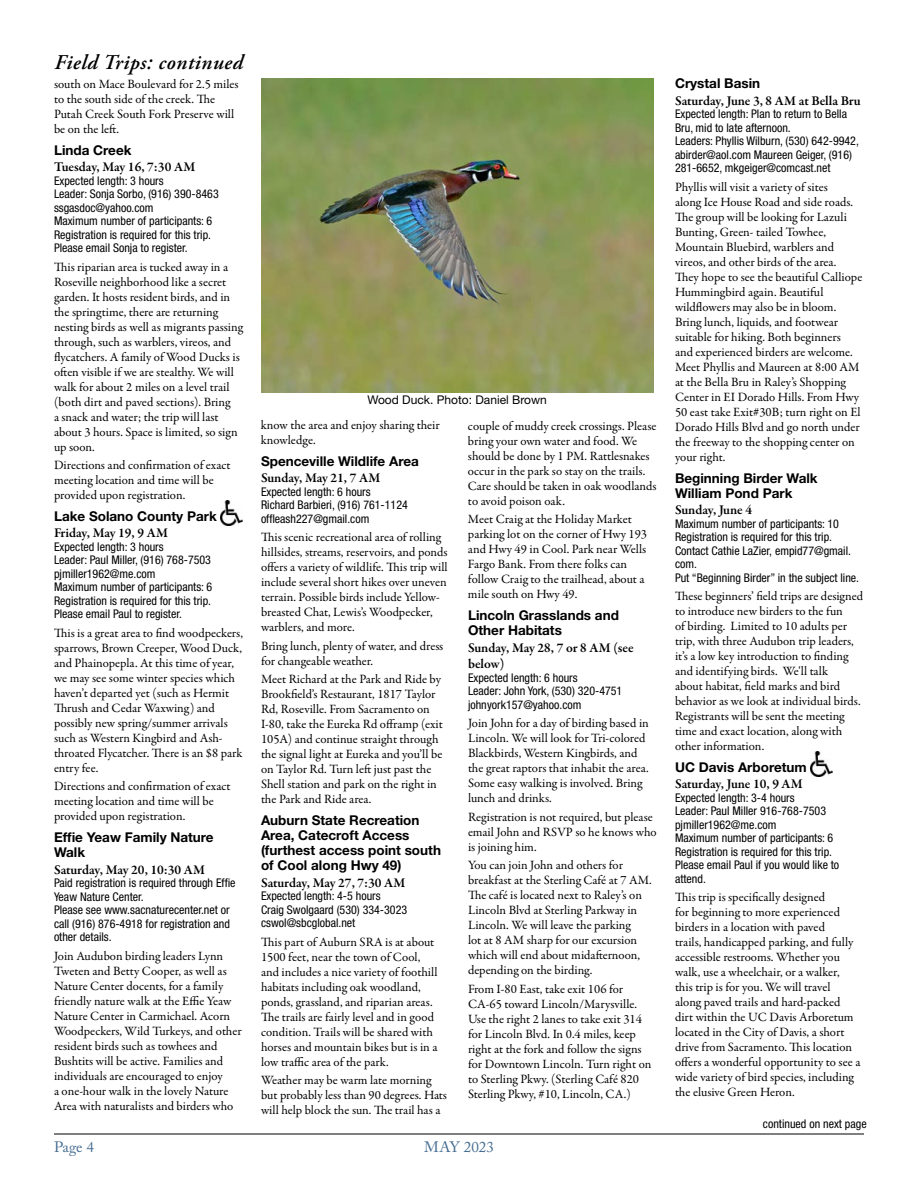
<style>
.page{position:relative;width:918px;height:1188px;background:#fff}
.page>*{position:absolute;margin:0;border:0;box-sizing:border-box;transform-origin:0 0}
.t1{font:italic 600 21px "Adobe Garamond Pro";letter-spacing:.025em;color:#000}
.t2{font:15px "Adobe Caslon Pro";color:#456c91}
.t3{font:700 13.5px/15px "Helvetica Neue LT Std";color:#000}
.t4{font:600 13.5px/16.5px "Garamond Premr Pro";letter-spacing:-.005em;color:#000}
.t5{font:12.75px/15px "Garamond Premr Pro";color:#000}
.t6{font:condensed 12px/13.5px "Helvetica Neue LT Std";color:#000}
.t7{font:12px "Helvetica Neue LT Std";color:#000}
</style>
<div class="page">
<hr style="left:54px;top:1134px;width:810px;height:1px;background:#000">
<img style="left:221px;top:501px;width:21px;height:24px">
<img style="left:811px;top:752px;width:21px;height:24px">
<img style="left:261px;top:79px;width:392px;height:314px">
<h1 class="t1" style="left:55px;top:50px;width:190px">Field Trips: continued</h1>
<p class="t5" style="left:54px;top:77px;width:186px">south on Mace Boulevard for 2.5 miles to the south side of the creek. The<br>Putah Creek South Fork Preserve will be on the left.</p>
<p class="t3" style="left:54px;top:142px;width:79px">Linda Creek</p>
<p class="t4" style="left:54px;top:159px;width:143px">Tuesday, May 16, 7:30 AM</p>
<p class="t6" style="left:54px;top:174px;width:166px">Expected length: 3 hours<br>Leader: Sonja Sorbo, (916) 390-8463 ssgasdoc@yahoo.com<br>Maximum number of participants: 6<br>Registration is required for this trip.<br>Please email Sonja to register.</p>
<p class="t5" style="left:54px;top:259px;width:190px">This riparian area is tucked away in a Roseville neighborhood like a secret garden. It hosts resident birds, and in the springtime, there are returning nesting birds as well as migrants passing through, such as warblers, vireos, and flycatchers. A family of Wood Ducks is often visible if we are stealthy. We will walk for about 2 miles on a level trail (both dirt and paved sections). Bring<br>a snack and water; the trip will last about 3 hours. Space is limited, so sign up soon.</p>
<p class="t5" style="left:54px;top:458px;width:178px">Directions and confirmation of exact meeting location and time will be provided upon registration.</p>
<p class="t3" style="left:54px;top:508px;width:164px">Lake Solano County Park</p>
<p class="t4" style="left:54px;top:525px;width:116px">Friday, May 19, 9 AM</p>
<p class="t6" style="left:54px;top:540px;width:160px">Expected length: 3 hours<br>Leader: Paul Miller, (916) 768-7503 pjmiller1962@me.com<br>Maximum number of participants: 6<br>Registration is required for this trip.<br>Please email Paul to register.</p>
<p class="t5" style="left:54px;top:626px;width:191px">This is a great area to find woodpeckers, sparrows, Brown Creeper, Wood Duck, and Phainopepla. At this time of year, we may see some winter species which haven’t departed yet (such as Hermit Thrush and Cedar Waxwing) and possibly new spring/summer arrivals such as Western Kingbird and Ash&shy;throated Flycatcher. There is an $8 park entry fee.</p>
<p class="t5" style="left:54px;top:779px;width:178px">Directions and confirmation of exact meeting location and time will be provided upon registration.</p>
<p class="t3" style="left:54px;top:830px;width:161px">Effie Yeaw Family Nature<br>Walk</p>
<p class="t4" style="left:54px;top:861px;width:153px">Saturday, May 20, 10:30 AM</p>
<p class="t6" style="left:54px;top:876px;width:183px">Paid registration is required through Effie<br>Yeaw Nature Center.<br>Please see www.sacnaturecenter.net or call (916) 876-4918 for registration and other details.</p>
<p class="t5" style="left:54px;top:948px;width:189px">Join Audubon birding leaders Lynn Tweten and Betty Cooper, as well as Nature Center docents, for a family friendly nature walk at the Effie Yeaw Nature Center in Carmichael. Acorn Woodpeckers, Wild Turkeys, and other resident birds such as towhees and Bushtits will be active. Families and individuals are encouraged to enjoy<br>a one-hour walk in the lovely Nature Area with naturalists and birders who</p>
<p class="t7" style="left:368px;top:393px;width:181px">Wood Duck. Photo: Daniel Brown</p>
<p class="t5" style="left:261px;top:418px;width:180px">know the area and enjoy sharing their knowledge.</p>
<p class="t3" style="left:261px;top:453px;width:159px">Spenceville Wildlife Area</p>
<p class="t4" style="left:261px;top:470px;width:121px">Sunday, May 21, 7 AM</p>
<p class="t6" style="left:261px;top:485px;width:148px">Expected length: 6 hours<br>Richard Barbieri, (916) 761-1124 offleash227@gmail.com</p>
<p class="t5" style="left:261px;top:530px;width:188px">This scenic recreational area of rolling hillsides, streams, reservoirs, and ponds offers a variety of wildlife. This trip will include several short hikes over uneven terrain. Possible birds include Yellow&shy;breasted Chat, Lewis’s Woodpecker, warblers, and more.</p>
<p class="t5" style="left:261px;top:639px;width:184px">Bring lunch, plenty of water, and dress for changeable weather.</p>
<p class="t5" style="left:261px;top:672px;width:183px">Meet Richard at the Park and Ride by Brookfield’s Restaurant, 1817 Taylor Rd, Roseville. From Sacramento on I-80, take the Eureka Rd offramp (exit 105A) and continue straight through the signal light at Eureka and you’ll be on Taylor Rd. Turn left just past the Shell station and park on the right in the Park and Ride area.</p>
<p class="t3" style="left:261px;top:813px;width:182px">Auburn State Recreation<br>Area, Catecroft Access (furthest access point south of Cool along Hwy 49)</p>
<p class="t4" style="left:261px;top:874px;width:146px">Saturday, May 27, 7:30 AM</p>
<p class="t6" style="left:261px;top:889px;width:148px">Expected length: 4-5 hours<br>Craig Swolgaard (530) 334-3023 cswol@sbcglobal.net</p>
<p class="t5" style="left:261px;top:935px;width:178px">This part of Auburn SRA is at about 1500 feet, near the town of Cool, and includes a nice variety of foothill habitats including oak woodland, ponds, grassland, and riparian areas.<br>The trails are fairly level and in good condition. Trails will be shared with horses and mountain bikes but is in a low traffic area of the park.</p>
<p class="t5" style="left:261px;top:1073px;width:188px">Weather may be warm late morning but probably less than 90 degrees. Hats will help block the sun. The trail has a</p>
<p class="t5" style="left:468px;top:419px;width:190px">couple of muddy creek crossings. Please bring your own water and food. We should be done by 1 PM. Rattlesnakes occur in the park so stay on the trails.<br>Care should be taken in oak woodlands to avoid poison oak.</p>
<p class="t5" style="left:468px;top:512px;width:181px">Meet Craig at the Holiday Market parking lot on the corner of Hwy 193 and Hwy 49 in Cool. Park near Wells<br>Fargo Bank. From there folks can follow Craig to the trailhead, about a mile south on Hwy 49.</p>
<p class="t3" style="left:468px;top:608px;width:152px">Lincoln Grasslands and<br>Other Habitats</p>
<p class="t4" style="left:468px;top:639px;width:167px">Sunday, May 28, 7 or 8 AM (see below)</p>
<p class="t6" style="left:468px;top:671px;width:156px">Expected length: 6 hours<br>Leader: John York, (530) 320-4751 johnyork157@yahoo.com</p>
<p class="t5" style="left:468px;top:716px;width:182px">Join John for a day of birding based in Lincoln. We will look for Tri-colored Blackbirds, Western Kingbirds, and the great raptors that inhabit the area.<br>Some easy walking is involved. Bring lunch and drinks.</p>
<p class="t5" style="left:468px;top:809px;width:190px">Registration is not required, but please email John and RSVP so he knows who is joining him.</p>
<p class="t5" style="left:468px;top:858px;width:185px">You can join John and others for breakfast at the Sterling Café at 7 AM.<br>The café is located next to Raley’s on Lincoln Blvd at Sterling Parkway in Lincoln. We will leave the parking<br>lot at 8 AM sharp for our excursion which will end about midafternoon, depending on the birding.</p>
<p class="t5" style="left:468px;top:981px;width:185px">From I-80 East, take exit 106 for CA-65 toward Lincoln/Marysville.<br>Use the right 2 lanes to take exit 314 for Lincoln Blvd. In 0.4 miles, keep right at the fork and follow the signs for Downtown Lincoln. Turn right on to Sterling Pkwy. (Sterling Café 820<br>Sterling Pkwy, #10, Lincoln, CA.)</p>
<p class="t2" style="left:54px;top:1138px;width:41px">Page 4</p>
<p class="t2" style="left:424px;top:1138px;width:71px">MAY 2023</p>
<p class="t3" style="left:675px;top:76px;width:87px">Crystal Basin</p>
<p class="t4" style="left:675px;top:93px;width:187px">Saturday, June 3, 8 AM at Bella Bru</p>
<p class="t6" style="left:675px;top:107px;width:185px">Expected length: Plan to return to Bella Bru, mid to late afternoon.<br>Leaders: Phyllis Wilburn, (530) 642-9942, abirder@aol.com Maureen Geiger, (916)<br>281-6652, mkgeiger@comcast.net</p>
<p class="t5" style="left:675px;top:180px;width:189px">Phyllis will visit a variety of sites<br>along Ice House Road and side roads.<br>The group will be looking for Lazuli Bunting, Green- tailed Towhee, Mountain Bluebird, warblers and vireos, and other birds of the area.<br>They hope to see the beautiful Calliope Hummingbird again. Beautiful wildflowers may also be in bloom.<br>Bring lunch, liquids, and footwear suitable for hiking. Both beginners<br>and experienced birders are welcome.<br>Meet Phyllis and Maureen at 8:00 AM at the Bella Bru in Raley’s Shopping Center in EI Dorado Hills. From Hwy 50 east take Exit#30B; turn right on El Dorado Hills Blvd and go north under the freeway to the shopping center on your right.</p>
<p class="t3" style="left:675px;top:470px;width:144px">Beginning Birder Walk<br>William Pond Park</p>
<p class="t4" style="left:675px;top:502px;width:79px">Sunday, June 4</p>
<p class="t6" style="left:675px;top:516px;width:186px">Maximum number of participants: 10<br>Registration is required for this trip.<br>Contact Cathie LaZier, empid77@gmail. com.<br>Put “Beginning Birder” in the subject line.</p>
<p class="t5" style="left:675px;top:589px;width:190px">These beginners’ field trips are designed to introduce new birders to the fun<br>of birding. Limited to 10 adults per trip, with three Audubon trip leaders, it’s a low key introduction to finding and identifying birds. We'll talk<br>about habitat, field marks and bird behavior as we look at individual birds.<br>Registrants will be sent the meeting time and exact location, along with other information.</p>
<p class="t3" style="left:675px;top:759px;width:133px">UC Davis Arboretum</p>
<p class="t4" style="left:675px;top:776px;width:129px">Saturday, June 10, 9 AM</p>
<p class="t6" style="left:675px;top:791px;width:166px">Expected length: 3-4 hours<br>Leader: Paul Miller 916-768-7503 pjmiller1962@me.com<br>Maximum number of participants: 6<br>Registration is required for this trip.<br>Please email Paul if you would like to attend.</p>
<p class="t5" style="left:675px;top:890px;width:187px">This trip is specifically designed<br>for beginning to more experienced birders in a location with paved<br>trails, handicapped parking, and fully accessible restrooms. Whether you walk, use a wheelchair, or a walker, this trip is for you. We will travel<br>along paved trails and hard-packed dirt within the UC Davis Arboretum located in the City of Davis, a short drive from Sacramento. This location offers a wonderful opportunity to see a wide variety of bird species, including the elusive Green Heron.</p>
<p class="t6" style="left:763px;top:1117px;width:105px">continued on next page</p>
</div>
